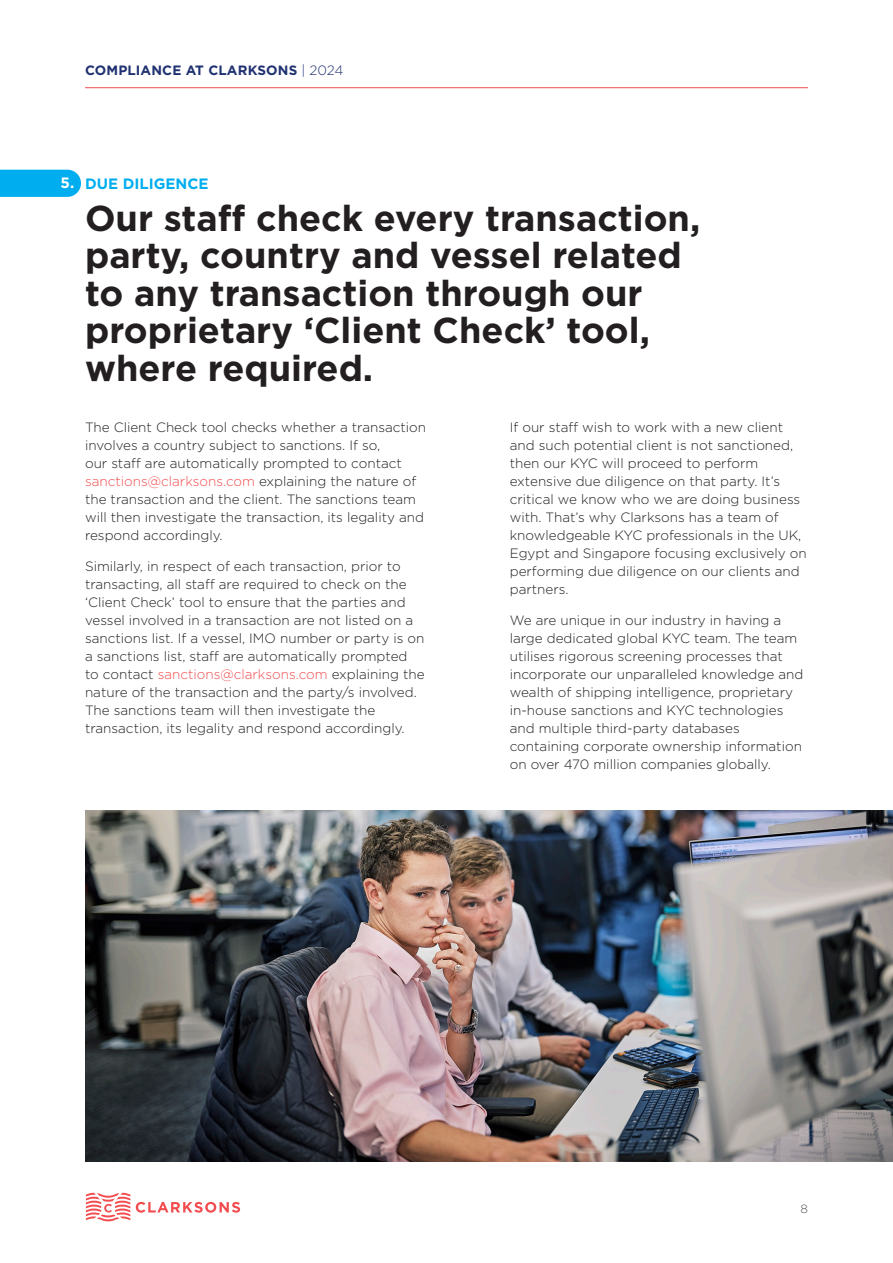
<style>
.page{position:relative;width:893px;height:1263px;background:#fff}
.page>*{position:absolute;margin:0;border:0;box-sizing:border-box;transform-origin:0 0}
.Paragraph_Style_3{font:700 36px/37.5px "Gotham";color:#231f20}
.Clarksons_H3{font:700 15px "Gotham";color:#00aeef}
.Clarksons_H3-2{font:700 15px "Gotham";color:#fff}
.Body_Copy{font:300 13.5px/18px "Gotham";color:#231f20}
.t1{font:700 13.5px "Gotham";letter-spacing:.01em;color:#203171}
.t2{font:300 12px "Gotham";color:#55575b}
.s1{font-weight:300}
.s2{color:#f24c4e}
</style>
<div class="page">
<svg style="left:136px;top:1202px;width:104px;height:11px"></svg>
<svg style="left:86px;top:1193px;width:44px;height:28px"></svg>
<hr style="left:85px;top:87px;width:723px;height:1px;background:#f24c4e">
<svg style="left:0;top:170px;width:81px;height:27px"></svg>
<img style="left:85px;top:810px;width:808px;height:351px">
<p class="t1" style="left:85px;top:61px;width:260px">COMPLIANCE AT CLARKSONS <span class="s1">| 2024</span></p>
<p class="Clarksons_H3-2" style="left:61px;top:173px;width:15px">5.</p>
<p class="Clarksons_H3" style="left:85px;top:173px;width:125px">DUE DILIGENCE</p>
<p class="Paragraph_Style_3" style="left:85px;top:199px;width:617px">Our staff check every transaction, party, country and vessel related to any transaction through our proprietary ‘Client Check’ tool, where required.</p>
<p class="Body_Copy" style="left:85px;top:418px;width:343px">The Client Check tool checks whether a transaction involves a country subject to sanctions. If so,<br>our staff are automatically prompted to contact <span class="s2">sanctions@clarksons.com</span> explaining the nature of the transaction and the client. The sanctions team will then investigate the transaction, its legality and respond accordingly.</p>
<p class="Body_Copy" style="left:85px;top:557px;width:341px">Similarly, in respect of each transaction, prior to transacting, all staff are required to check on the ‘Client Check’ tool to ensure that the parties and vessel involved in a transaction are not listed on a sanctions list. If a vessel, IMO number or party is on a sanctions list, staff are automatically prompted to contact <span class="s2">sanctions@clarksons.com</span> explaining the nature of the transaction and the party/s involved.<br>The sanctions team will then investigate the transaction, its legality and respond accordingly.</p>
<p class="Body_Copy" style="left:510px;top:418px;width:298px">If our staff wish to work with a new client and such potential client is not sanctioned, then our KYC will proceed to perform extensive due diligence on that party. It’s critical we know who we are doing business with. That’s why Clarksons has a team of knowledgeable KYC professionals in the UK, Egypt and Singapore focusing exclusively on performing due diligence on our clients and partners.</p>
<p class="Body_Copy" style="left:510px;top:611px;width:295px">We are unique in our industry in having a large dedicated global KYC team. The team utilises rigorous screening processes that incorporate our unparalleled knowledge and wealth of shipping intelligence, proprietary in-house sanctions and KYC technologies and multiple third-party databases containing corporate ownership information on over 470 million companies globally.</p>
<p class="t2" style="left:800px;top:1202px;width:9px">8</p>
</div>
